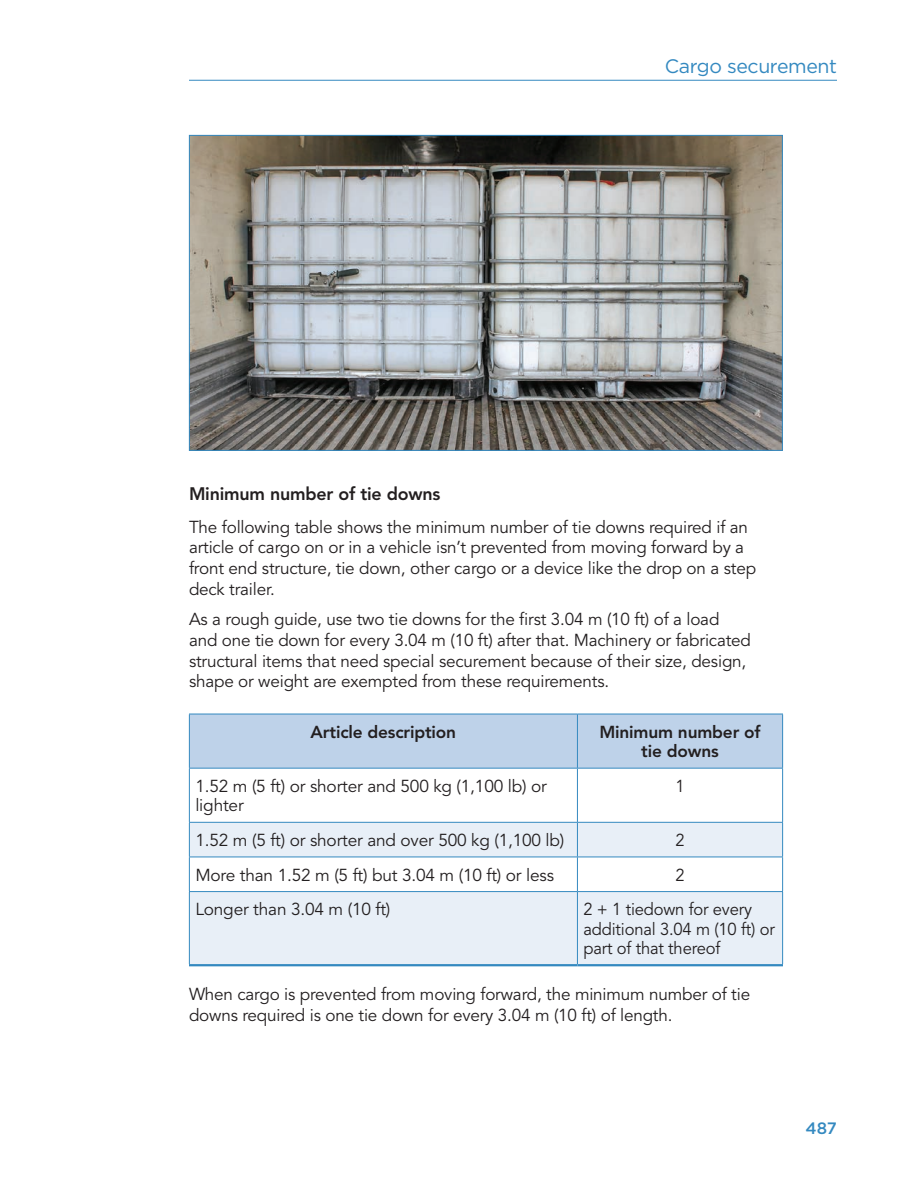
<style>
.page{position:relative;width:918px;height:1188px;background:#fff}
.page>*{position:absolute;margin:0;border:0;box-sizing:border-box;transform-origin:0 0}
.t1{font:19.5px "Gotham";letter-spacing:-.02em;color:#3489c0}
.t2{font:800 18px "Avenir LT Std";letter-spacing:-.01em;color:#231f20}
.t3{font:17.25px/20.7px "Avenir LT Std";letter-spacing:-.01em;color:#231f20}
.t4{font:17.25px/19.5px "Avenir LT Std";letter-spacing:-.01em;color:#231f20;scale:.96 1}
.t5{font:800 17.25px/19.5px "Avenir LT Std";letter-spacing:-.01em;color:#231f20;text-align:center}
.t6{font:500 16.5px "Gotham";color:#3489c0}
</style>
<div class="page">
<hr style="left:189px;top:80px;width:648px;height:1px;background:#3489c0">
<img style="left:191px;top:137px;width:590px;height:312px">
<div style="left:190px;top:715px;width:592px;height:53px;background:#bed2e9"></div>
<svg style="left:190px;top:769px;width:592px;height:122px"></svg>
<div style="left:190px;top:823px;width:592px;height:34px;background:#e8eff7"></div>
<div style="left:190px;top:892px;width:592px;height:72px;background:#e8eff7"></div>
<hr style="left:189px;top:964px;width:388px;height:2px;background:#3489c0">
<hr style="left:577px;top:964px;width:206px;height:2px;background:#3489c0">
<hr style="left:189px;top:891px;width:388px;height:1px;background:#3489c0">
<hr style="left:189px;top:892px;width:1px;height:72px;background:#3489c0">
<hr style="left:577px;top:891px;width:206px;height:1px;background:#3489c0">
<hr style="left:189px;top:714px;width:1px;height:54px;background:#3489c0">
<hr style="left:189px;top:769px;width:1px;height:53px;background:#3489c0">
<hr style="left:189px;top:823px;width:1px;height:34px;background:#3489c0">
<hr style="left:189px;top:857px;width:1px;height:34px;background:#3489c0">
<hr style="left:577px;top:714px;width:1px;height:54px;background:#3489c0">
<hr style="left:782px;top:714px;width:1px;height:54px;background:#3489c0">
<hr style="left:577px;top:769px;width:1px;height:53px;background:#3489c0">
<hr style="left:782px;top:769px;width:1px;height:53px;background:#3489c0">
<hr style="left:577px;top:823px;width:1px;height:34px;background:#3489c0">
<hr style="left:782px;top:823px;width:1px;height:34px;background:#3489c0">
<hr style="left:577px;top:857px;width:1px;height:34px;background:#3489c0">
<hr style="left:782px;top:857px;width:1px;height:34px;background:#3489c0">
<hr style="left:577px;top:892px;width:1px;height:72px;background:#3489c0">
<hr style="left:782px;top:892px;width:1px;height:72px;background:#3489c0">
<hr style="left:189px;top:768px;width:388px;height:1px;background:#3489c0">
<hr style="left:577px;top:768px;width:206px;height:1px;background:#3489c0">
<hr style="left:189px;top:822px;width:388px;height:1px;background:#3489c0">
<hr style="left:577px;top:822px;width:206px;height:1px;background:#3489c0">
<hr style="left:189px;top:857px;width:388px;height:1px;background:#3489c0">
<hr style="left:577px;top:857px;width:206px;height:1px;background:#3489c0">
<hr style="left:189px;top:714px;width:388px;height:1px;background:#3489c0">
<hr style="left:577px;top:714px;width:206px;height:1px;background:#3489c0">
<p class="t1" style="left:665px;top:54px;width:174px">Cargo securement</p>
<p class="t2" style="left:189px;top:483px;width:253px">Minimum number of tie downs</p>
<p class="t3" style="left:189px;top:517px;width:569px">The following table shows the minimum number of tie downs required if an article of cargo on or in a vehicle isn’t prevented from moving forward by a front end structure, tie down, other cargo or a device like the drop on a step deck trailer.</p>
<p class="t3" style="left:189px;top:609px;width:563px">As a rough guide, use two tie downs for the first 3.04 m (10 ft) of a load and one tie down for every 3.04 m (10 ft) after that. Machinery or fabricated structural items that need special securement because of their size, design, shape or weight are exempted from these requirements.</p>
<p class="t5" style="left:311px;top:722px;width:147px">Article description</p>
<p class="t5" style="left:599px;top:722px;width:163px">Minimum number of tie downs</p>
<p class="t3" style="left:195px;top:777px;width:353px;line-height:19.5px">1.52 m (5 ft) or shorter and 500 kg (1,100 lb) or lighter</p>
<p class="t4" style="left:675px;top:777px;width:11px">1</p>
<p class="t3" style="left:195px;top:830px;width:371px">1.52 m (5 ft) or shorter and over 500 kg (1,100 lb)</p>
<p class="t4" style="left:675px;top:831px;width:11px">2</p>
<p class="t3" style="left:195px;top:865px;width:360px">More than 1.52 m (5 ft) but 3.04 m (10 ft) or less</p>
<p class="t4" style="left:675px;top:866px;width:11px">2</p>
<p class="t3" style="left:195px;top:900px;width:197px">Longer than 3.04 m (10 ft)</p>
<p class="t4" style="left:583px;top:900px;width:201px">2 + 1 tiedown for every additional 3.04 m (10 ft) or part of that thereof</p>
<p class="t3" style="left:189px;top:984px;width:563px">When cargo is prevented from moving forward, the minimum number of tie downs required is one tie down for every 3.04 m (10 ft) of length.</p>
<p class="t6" style="left:805px;top:1117px;width:33px">487</p>
</div>
